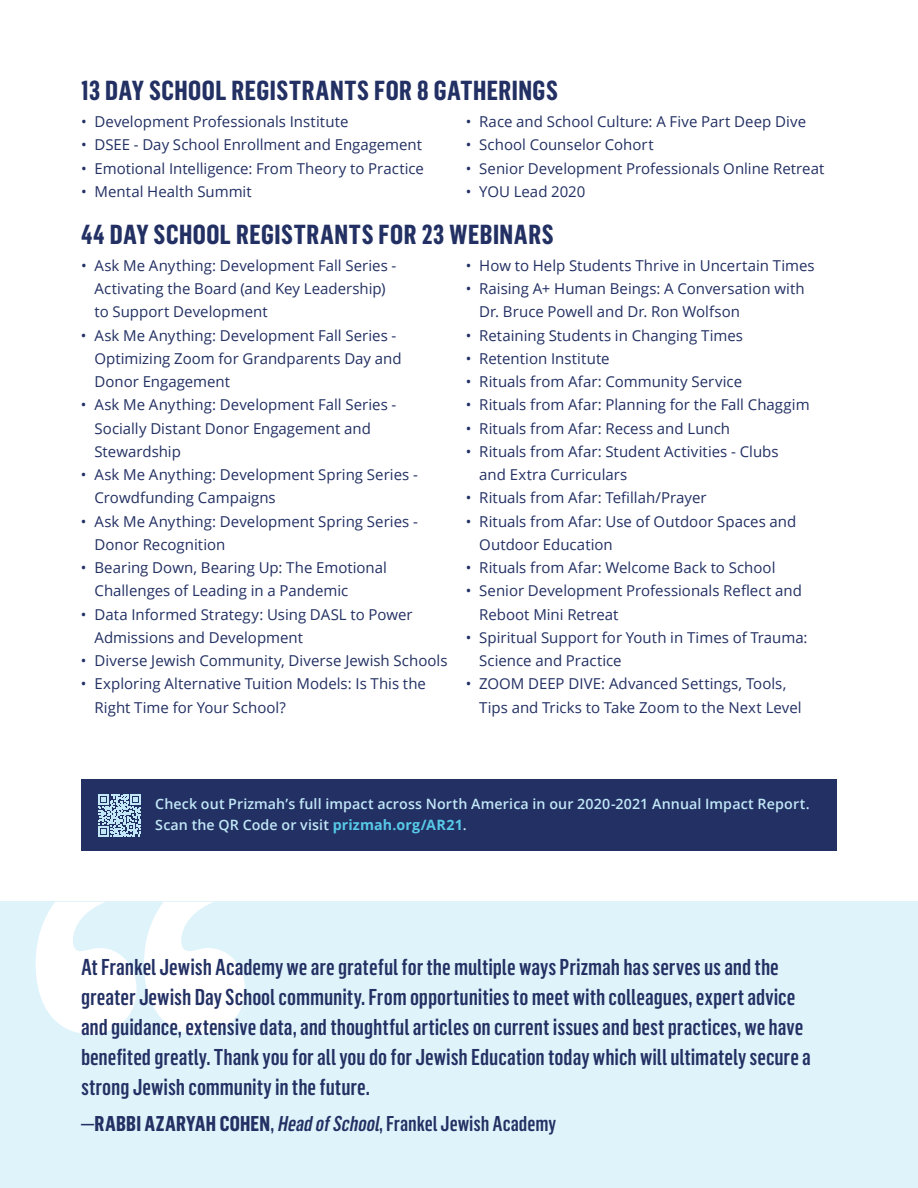
<style>
.page{position:relative;width:918px;height:1188px;background:#fff}
.page>*{position:absolute;margin:0;border:0;box-sizing:border-box;transform-origin:0 0}
.t1{font:700 27px "Flama Condensed";letter-spacing:.02em;color:#223063}
.t2{font:500 22.5px/30px "Flama Condensed";color:#223063}
.t3{font:500 21px "Flama Condensed";color:#223063}
.t4{font:15px/23.2px "Open Sans";color:#223063}
.t5{font:600 14.25px/21px "Open Sans";letter-spacing:.01em;color:#c2e8f8}
.s1{font-weight:700;color:#58c9e8}
.s2{font-weight:700}
.s3{font-style:italic}
</style>
<div class="page">
<div style="left:0;top:902px;width:918px;height:286px;background:#dff3fb"></div>
<svg style="left:36px;top:902px;width:209px;height:132px"></svg>
<div style="left:81px;top:779px;width:756px;height:71px;background:#223063"></div>
<svg style="left:98px;top:794px;width:43px;height:43px"></svg>
<h1 class="t1" style="left:81px;top:74px;width:478px">13 DAY SCHOOL REGISTRANTS FOR 8 GATHERINGS</h1>
<p class="t4" style="left:81px;top:110px;width:269px">• Development Professionals Institute</p>
<p class="t4" style="left:81px;top:133px;width:343px">• DSEE - Day School Enrollment and Engagement</p>
<p class="t4" style="left:81px;top:156px;width:345px">• Emotional Intelligence: From Theory to Practice</p>
<p class="t4" style="left:81px;top:179px;width:172px">• Mental Health Summit</p>
<p class="t4" style="left:466px;top:110px;width:342px">• Race and School Culture: A Five Part Deep Dive</p>
<p class="t4" style="left:466px;top:133px;width:189px">• School Counselor Cohort</p>
<p class="t4" style="left:466px;top:156px;width:360px">• Senior Development Professionals Online Retreat</p>
<p class="t4" style="left:466px;top:179px;width:121px">• YOU Lead 2020</p>
<h1 class="t1" style="left:81px;top:217px;width:474px">44 DAY SCHOOL REGISTRANTS FOR 23 WEBINARS</h1>
<p class="t4" style="left:94px;top:253px;width:303px;text-indent:-13px">• Ask Me Anything: Development Fall Series -<br>Activating the Board (and Key Leadership) to Support Development</p>
<p class="t4" style="left:94px;top:323px;width:309px;text-indent:-14px">• Ask Me Anything: Development Fall Series -<br>Optimizing Zoom for Grandparents Day and<br>Donor Engagement</p>
<p class="t4" style="left:94px;top:393px;width:303px;text-indent:-14px">• Ask Me Anything: Development Fall Series -<br>Socially Distant Donor Engagement and<br>Stewardship</p>
<p class="t4" style="left:94px;top:463px;width:325px;text-indent:-14px">• Ask Me Anything: Development Spring Series -<br>Crowdfunding Campaigns</p>
<p class="t4" style="left:94px;top:509px;width:325px;text-indent:-14px">• Ask Me Anything: Development Spring Series -<br>Donor Recognition</p>
<p class="t4" style="left:94px;top:556px;width:294px;text-indent:-14px">• Bearing Down, Bearing Up: The Emotional<br>Challenges of Leading in a Pandemic</p>
<p class="t4" style="left:94px;top:602px;width:320px;text-indent:-14px">• Data Informed Strategy: Using DASL to Power<br>Admissions and Development</p>
<p class="t4" style="left:81px;top:649px;width:368px">• Diverse Jewish Community, Diverse Jewish Schools</p>
<p class="t4" style="left:94px;top:672px;width:333px;text-indent:-14px">• Exploring Alternative Tuition Models: Is This the<br>Right Time for Your School?</p>
<p class="t4" style="left:466px;top:253px;width:351px">• How to Help Students Thrive in Uncertain Times</p>
<p class="t4" style="left:479px;top:277px;width:327px;text-indent:-13px">• Raising A+ Human Beings: A Conversation with<br>Dr. Bruce Powell and Dr. Ron Wolfson</p>
<p class="t4" style="left:466px;top:323px;width:279px">• Retaining Students in Changing Times</p>
<p class="t4" style="left:466px;top:346px;width:145px">• Retention Institute</p>
<p class="t4" style="left:466px;top:370px;width:278px">• Rituals from Afar: Community Service</p>
<p class="t4" style="left:466px;top:393px;width:345px">• Rituals from Afar: Planning for the Fall Chaggim</p>
<p class="t4" style="left:466px;top:416px;width:266px">• Rituals from Afar: Recess and Lunch</p>
<p class="t4" style="left:479px;top:439px;width:301px;text-indent:-13px">• Rituals from Afar: Student Activities - Clubs and Extra Curriculars</p>
<p class="t4" style="left:466px;top:486px;width:242px">• Rituals from Afar: Tefillah/Prayer</p>
<p class="t4" style="left:479px;top:509px;width:319px;text-indent:-13px">• Rituals from Afar: Use of Outdoor Spaces and<br>Outdoor Education</p>
<p class="t4" style="left:466px;top:556px;width:311px">• Rituals from Afar: Welcome Back to School</p>
<p class="t4" style="left:479px;top:579px;width:324px;text-indent:-13px">• Senior Development Professionals Reflect and<br>Reboot Mini Retreat</p>
<p class="t4" style="left:479px;top:625px;width:330px;text-indent:-13px">• Spiritual Support for Youth in Times of Trauma:<br>Science and Practice</p>
<p class="t4" style="left:479px;top:672px;width:324px;text-indent:-13px">• ZOOM DEEP DIVE: Advanced Settings, Tools,<br>Tips and Tricks to Take Zoom to the Next Level</p>
<p class="t5" style="left:155px;top:793px;width:656px">Check out Prizmah’s full impact across North America in our 2020-2021 Annual Impact Report.<br>Scan the QR Code or visit <span class="s1">prizmah.org/AR21</span>.</p>
<p class="t2" style="left:81px;top:951px;width:732px">At Frankel Jewish Academy we are grateful for the multiple ways Prizmah has serves us and the greater Jewish Day School community. From opportunities to meet with colleagues, expert advice and guidance, extensive data, and thoughtful articles on current issues and best practices, we have benefited greatly. Thank you for all you do for Jewish Education today which will ultimately secure a strong Jewish community in the future.</p>
<h3 class="t3" style="left:81px;top:1110px;width:477px">—<span class="s2">RABBI AZARYAH COHEN</span>, <span class="s3">Head ofSchool</span>, Frankel Jewish Academy</h3>
</div>
